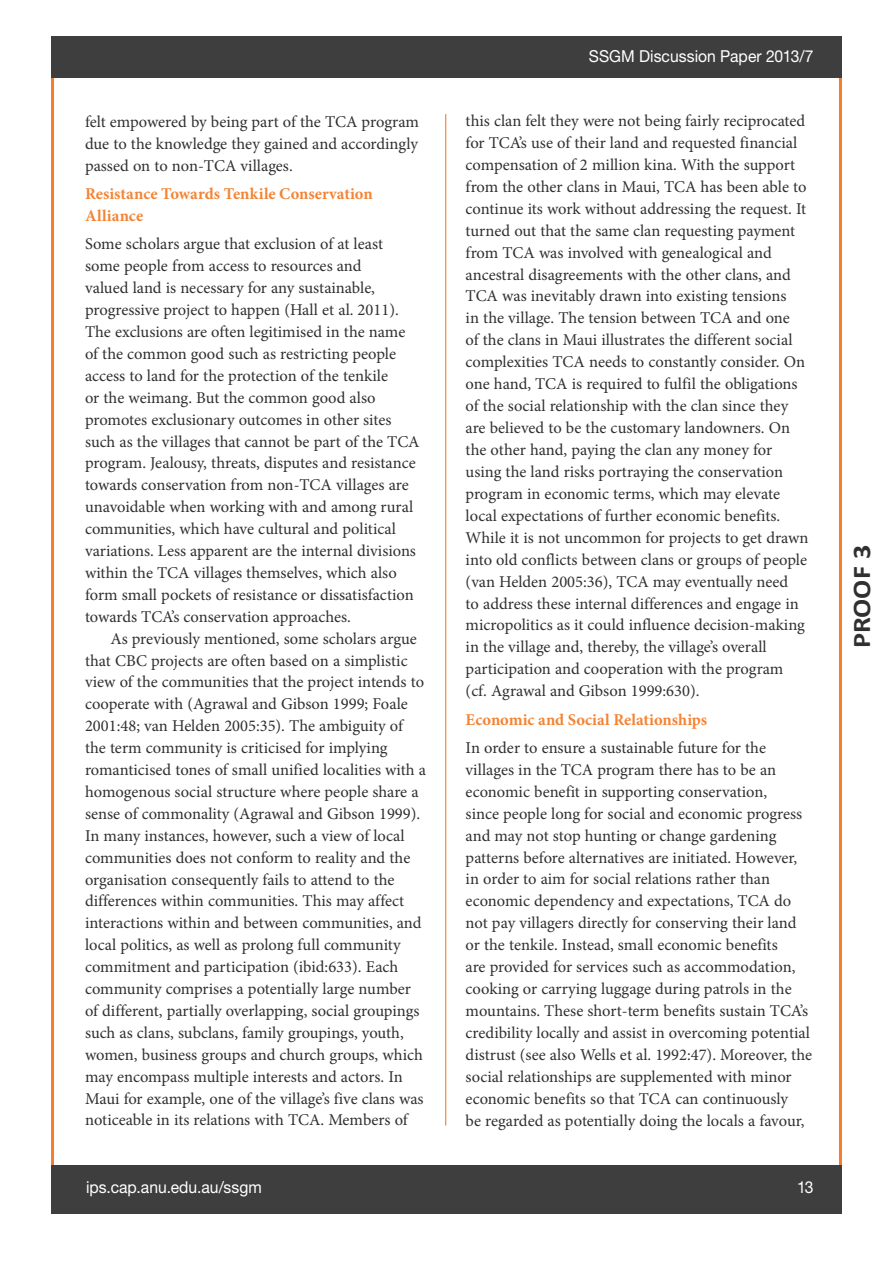
<style>
.page{position:relative;width:893px;height:1263px;background:#fff}
.page>*{position:absolute;margin:0;border:0;box-sizing:border-box;transform-origin:0 0}
.t1{font:700 25.5px "Calibri";color:#312f30;scale:1.11 1}
.t2{font:16.5px/21.9px "Minion Pro";color:#312f30}
.t3{font:700 16.5px/21.9px "Minion Pro";color:#f48434}
.t4{font:16.5px "Helvetica Neue LT Std";color:#fff;scale:.95 1}
</style>
<div class="page">
<div style="left:51px;top:1165px;width:790px;height:49px;background:#3e3e3f"></div>
<hr style="left:445px;top:114px;width:1px;height:1011px;background:#f47e2c">
<div style="left:51px;top:36px;width:791px;height:42px;background:#3e3e3f"></div>
<p class="t2" style="left:85px;top:111px;width:335px;text-align:justify">felt empowered by being part of the TCA program due to the knowledge they gained and accordingly passed on to non-TCA villages.</p>
<p class="t3" style="left:85px;top:183px;width:289px">Resistance Towards Tenkile Conservation<br>Alliance</p>
<p class="t2" style="left:85px;top:233px;width:336px">Some scholars argue that exclusion of at least some people from access to resources and<br>valued land is necessary for any sustainable, progressive project to happen (Hall et al. 2011).<br>The exclusions are often legitimised in the name of the common good such as restricting people access to land for the protection of the tenkile<br>or the weimang. But the common good also promotes exclusionary outcomes in other sites such as the villages that cannot be part of the TCA program. Jealousy, threats, disputes and resistance towards conservation from non-TCA villages are unavoidable when working with and among rural communities, which have cultural and political variations. Less apparent are the internal divisions within the TCA villages themselves, which also form small pockets of resistance or dissatisfaction towards TCA’s conservation approaches.</p>
<p class="t2" style="left:85px;top:627px;width:343px;text-indent:26px">As previously mentioned, some scholars argue that CBC projects are often based on a simplistic view of the communities that the project intends to cooperate with (Agrawal and Gibson 1999; Foale 2001:48; van Helden 2005:35). The ambiguity of the term community is criticised for implying romanticised tones of small unified localities with a homogenous social structure where people share a sense of commonality (Agrawal and Gibson 1999).<br>In many instances, however, such a view of local communities does not conform to reality and the organisation consequently fails to attend to the differences within communities. This may affect interactions within and between communities, and local politics, as well as prolong full community commitment and participation (ibid:633). Each community comprises a potentially large number of different, partially overlapping, social groupings such as clans, subclans, family groupings, youth, women, business groups and church groups, which may encompass multiple interests and actors. In Maui for example, one of the village’s five clans was noticeable in its relations with TCA. Members of</p>
<p class="t4" style="left:589px;top:47px;width:238px">SSGM Discussion Paper 2013/7</p>
<p class="t2" style="left:466px;top:110px;width:344px">this clan felt they were not being fairly reciprocated for TCA’s use of their land and requested financial compensation of 2 million kina. With the support from the other clans in Maui, TCA has been able to continue its work without addressing the request. It turned out that the same clan requesting payment from TCA was involved with genealogical and ancestral disagreements with the other clans, and TCA was inevitably drawn into existing tensions<br>in the village. The tension between TCA and one<br>of the clans in Maui illustrates the different social complexities TCA needs to constantly consider. On one hand, TCA is required to fulfil the obligations of the social relationship with the clan since they are believed to be the customary landowners. On the other hand, paying the clan any money for using the land risks portraying the conservation program in economic terms, which may elevate local expectations of further economic benefits.<br>While it is not uncommon for projects to get drawn into old conflicts between clans or groups of people (van Helden 2005:36), TCA may eventually need<br>to address these internal differences and engage in micropolitics as it could influence decision-making in the village and, thereby, the village’s overall participation and cooperation with the program (cf. Agrawal and Gibson 1999:630).</p>
<p class="t3" style="left:466px;top:708px;width:243px">Economic and Social Relationships</p>
<p class="t2" style="left:466px;top:737px;width:348px">In order to ensure a sustainable future for the villages in the TCA program there has to be an economic benefit in supporting conservation,<br>since people long for social and economic progress and may not stop hunting or change gardening patterns before alternatives are initiated. However, in order to aim for social relations rather than economic dependency and expectations, TCA do not pay villagers directly for conserving their land or the tenkile. Instead, small economic benefits<br>are provided for services such as accommodation, cooking or carrying luggage during patrols in the mountains. These short-term benefits sustain TCA’s credibility locally and assist in overcoming potential distrust (see also Wells et al. 1992:47). Moreover, the social relationships are supplemented with minor economic benefits so that TCA can continuously<br>be regarded as potentially doing the locals a favour,</p>
<p class="t4" style="left:86px;top:1177px;width:186px">ips.cap.anu.edu.au/ssgm</p>
<p class="t4" style="left:797px;top:1177px;width:19px">13</p>
<h1 class="t1" style="left:846px;top:648px;width:95px;rotate:-90deg">PROOF 3</h1>
</div>
